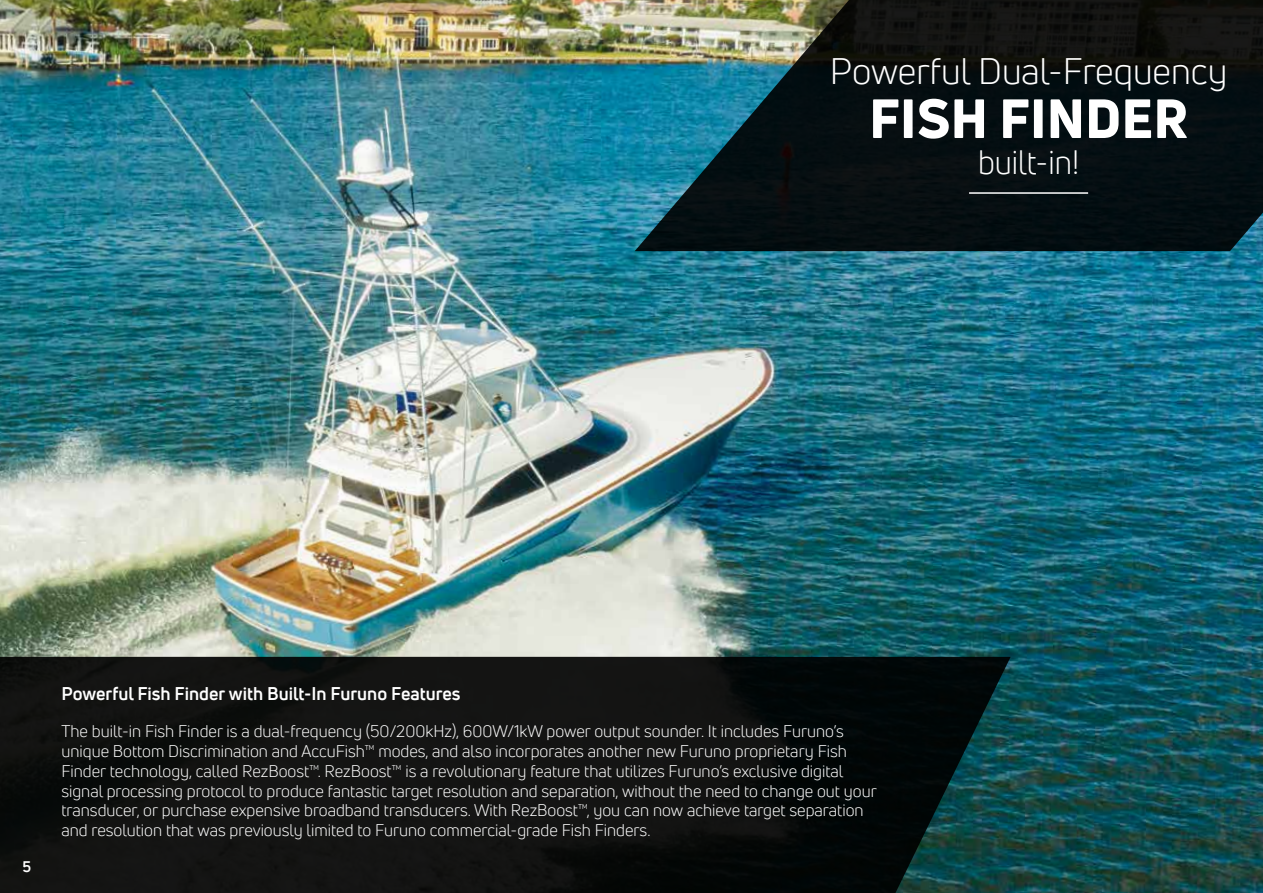
<style>
.page{position:relative;width:1263px;height:893px;background:#fff}
.page>*{position:absolute;margin:0;border:0;box-sizing:border-box;transform-origin:0 0}
.t1{font:800 54px "Uni Neue";color:#fff}
.t2{font:36px "Uni Neue";color:#fff}
.t3{font:33px "Uni Neue";color:#fff;scale:.95 1}
.t4{font:700 18px "Uni Neue";color:#fff}
.t5{font:16.5px/19.8px "Uni Neue";color:#fff}
.t6{font:700 15px "Uni Neue";color:#fff}
</style>
<div class="page">
<img style="left:0;top:0;width:1263px;height:893px">
<svg style="left:635px;top:0;width:628px;height:251px;background:#152628"></svg>
<svg style="left:0;top:657px;width:1011px;height:236px;background:#0e1312"></svg>
<hr style="left:969px;top:192px;width:119px;height:2px;background:#fff">
<h2 class="t2" style="left:830px;top:50px;width:399px">Powerful Dual-Frequency</h2>
<h1 class="t1" style="left:869px;top:82px;width:320px">FISH FINDER</h1>
<h3 class="t3" style="left:978px;top:142px;width:108px">built-in!</h3>
<p class="t6" style="left:23px;top:857px;width:10px">5</p>
<p class="t4" style="left:61px;top:683px;width:401px">Powerful Fish Finder with Built-In Furuno Features</p>
<p class="t5" style="left:61px;top:721px;width:817px">The built-in Fish Finder is a dual-frequency (50/200kHz), 600W/1kW power output sounder. It includes Furuno’s unique Bottom Discrimination and AccuFish™ modes, and also incorporates another new Furuno proprietary Fish Finder technology, called RezBoost™. RezBoost™ is a revolutionary feature that utilizes Furuno’s exclusive digital signal processing protocol to produce fantastic target resolution and separation, without the need to change out your transducer, or purchase expensive broadband transducers. With RezBoost™, you can now achieve target separation and resolution that was previously limited to Furuno commercial-grade Fish Finders.</p>
</div>
